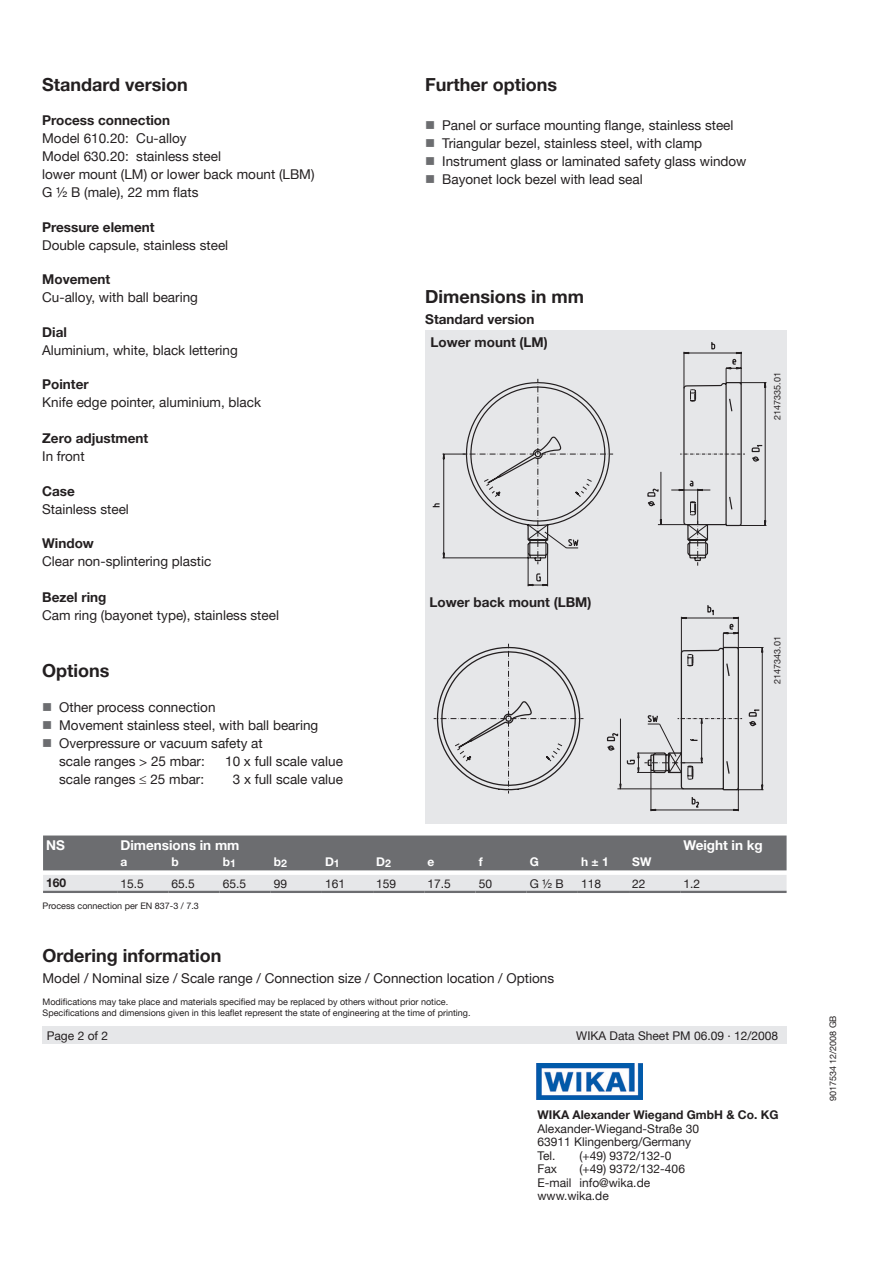
<style>
.page{position:relative;width:893px;height:1263px;background:#fff}
.page>*{position:absolute;margin:0;border:0;box-sizing:border-box;transform-origin:0 0}
.t1{font:700 18px "Helvetica Neue";color:#231f20}
.t2{font:13.5px/18px "Helvetica Neue";color:#231f20}
.t3{font:700 13.5px "Helvetica Neue";color:#231f20}
.t4{font:700 13.5px "Helvetica Neue";color:#fff}
.t5{font:13.5px/18px "Wingdings";color:#6c6d70;text-align:justify}
.t6{font:12px/13.5px "Helvetica Neue";color:#231f20}
.t7{font:700 12px "Helvetica Neue";color:#231f20}
.t8{font:700 12px "Helvetica Neue";color:#fff}
.t9{font:9px/10.5px "Helvetica Neue";color:#231f20}
</style>
<div class="page">
<img style="left:537px;top:1063px;width:105px;height:36px">
<div style="left:43px;top:1027px;width:744px;height:17px;background:#e6e7e9"></div>
<div style="left:425px;top:330px;width:362px;height:493px;background:#e6e7e9"></div>
<svg style="left:43px;top:835px;width:744px;height:56px;background:#9b9c9f"></svg>
<hr style="left:43px;top:891px;width:74px;height:2px;background:#6c6d70">
<hr style="left:117px;top:891px;width:51px;height:2px;background:#6c6d70">
<hr style="left:168px;top:891px;width:52px;height:2px;background:#6c6d70">
<hr style="left:220px;top:891px;width:51px;height:2px;background:#6c6d70">
<hr style="left:271px;top:891px;width:51px;height:2px;background:#6c6d70">
<hr style="left:322px;top:891px;width:51px;height:2px;background:#6c6d70">
<hr style="left:373px;top:891px;width:51px;height:2px;background:#6c6d70">
<hr style="left:424px;top:891px;width:51px;height:2px;background:#6c6d70">
<hr style="left:475px;top:891px;width:52px;height:2px;background:#6c6d70">
<hr style="left:527px;top:891px;width:51px;height:2px;background:#6c6d70">
<hr style="left:578px;top:891px;width:51px;height:2px;background:#6c6d70">
<hr style="left:629px;top:891px;width:51px;height:2px;background:#6c6d70">
<hr style="left:680px;top:891px;width:107px;height:2px;background:#6c6d70">
<svg style="left:527px;top:382px;width:240px;height:205px"></svg>
<svg style="left:432px;top:342px;width:331px;height:240px"></svg>
<svg style="left:650px;top:647px;width:114px;height:164px"></svg>
<svg style="left:436px;top:605px;width:325px;height:203px"></svg>
<h1 class="t1" style="left:42px;top:73px;width:147px">Standard version</h1>
<p class="t3" style="left:42px;top:112px;width:130px">Process connection</p>
<p class="t2" style="left:42px;top:129px;width:274px">Model 610.20: Cu-alloy<br>Model 630.20: stainless steel<br>lower mount (LM) or lower back mount (LBM)<br>G ½ B (male), 22 mm flats</p>
<p class="t3" style="left:42px;top:218px;width:114px">Pressure element</p>
<p class="t2" style="left:42px;top:236px;width:188px">Double capsule, stainless steel</p>
<p class="t3" style="left:42px;top:271px;width:69px">Movement</p>
<p class="t2" style="left:42px;top:288px;width:157px">Cu-alloy, with ball bearing</p>
<p class="t3" style="left:42px;top:323px;width:26px">Dial</p>
<p class="t2" style="left:42px;top:341px;width:197px">Aluminium, white, black lettering</p>
<p class="t3" style="left:42px;top:376px;width:48px">Pointer</p>
<p class="t2" style="left:42px;top:393px;width:220px">Knife edge pointer, aluminium, black</p>
<p class="t3" style="left:42px;top:430px;width:108px">Zero adjustment</p>
<p class="t2" style="left:42px;top:447px;width:44px">In front</p>
<p class="t3" style="left:42px;top:482px;width:34px">Case</p>
<p class="t2" style="left:42px;top:500px;width:88px">Stainless steel</p>
<p class="t3" style="left:42px;top:535px;width:53px">Window</p>
<p class="t2" style="left:42px;top:552px;width:171px">Clear non-splintering plastic</p>
<p class="t3" style="left:42px;top:589px;width:66px">Bezel ring</p>
<p class="t2" style="left:42px;top:606px;width:238px">Cam ring (bayonet type), stainless steel</p>
<h1 class="t1" style="left:42px;top:660px;width:69px">Options</h1>
<p class="t2" style="left:59px;top:698px;width:261px">Other process connection<br>Movement stainless steel, with ball bearing<br>Overpressure or vacuum safety at<br>scale ranges &gt; 25 mbar:</p>
<p class="t5" style="left:42px;top:698px;width:12px">■ ■ ■</p>
<p class="t2" style="left:225px;top:752px;width:119px">10 x full scale value</p>
<p class="t2" style="left:59px;top:770px;width:146px">scale ranges ≤ 25 mbar:</p>
<p class="t2" style="left:233px;top:770px;width:112px">3 x full scale value</p>
<h1 class="t1" style="left:425px;top:73px;width:134px">Further options</h1>
<p class="t2" style="left:442px;top:116px;width:306px">Panel or surface mounting flange, stainless steel Triangular bezel, stainless steel, with clamp Instrument glass or laminated safety glass window Bayonet lock bezel with lead seal</p>
<p class="t5" style="left:425px;top:116px;width:12px">■ ■ ■ ■</p>
<h1 class="t1" style="left:425px;top:286px;width:160px">Dimensions in mm</h1>
<p class="t3" style="left:425px;top:311px;width:111px">Standard version</p>
<p class="t3" style="left:431px;top:333px;width:119px">Lower mount (LM)</p>
<p class="t9" style="left:772px;top:420px;width:49px;rotate:-90deg">2147335.01</p>
<p class="t3" style="left:429px;top:594px;width:163px">Lower back mount (LBM)</p>
<p class="t9" style="left:772px;top:683px;width:49px;rotate:-90deg">2147343.01</p>
<p class="t4" style="left:46px;top:836px;width:20px">NS</p>
<p class="t4" style="left:120px;top:836px;width:121px">Dimensions in mm</p>
<p class="t4" style="left:683px;top:836px;width:81px">Weight in kg</p>
<p class="t8" style="left:120px;top:854px;width:8px">a</p>
<p class="t8" style="left:172px;top:854px;width:9px">b</p>
<p class="t8" style="left:223px;top:854px;width:15px">b<sub>1</sub></p>
<p class="t8" style="left:274px;top:854px;width:15px">b<sub>2</sub></p>
<p class="t8" style="left:325px;top:854px;width:16px">D<sub>1</sub></p>
<p class="t8" style="left:376px;top:854px;width:16px">D<sub>2</sub></p>
<p class="t8" style="left:427px;top:854px;width:8px">e</p>
<p class="t8" style="left:479px;top:854px;width:5px">f</p>
<p class="t8" style="left:530px;top:854px;width:11px">G</p>
<p class="t8" style="left:581px;top:854px;width:29px">h ± 1</p>
<p class="t8" style="left:632px;top:854px;width:21px">SW</p>
<p class="t7" style="left:46px;top:876px;width:22px">160</p>
<p class="t6" style="left:120px;top:876px;width:25px">15.5</p>
<p class="t6" style="left:172px;top:876px;width:25px">65.5</p>
<p class="t6" style="left:223px;top:876px;width:25px">65.5</p>
<p class="t6" style="left:274px;top:876px;width:15px">99</p>
<p class="t6" style="left:325px;top:876px;width:22px">161</p>
<p class="t6" style="left:376px;top:876px;width:22px">159</p>
<p class="t6" style="left:427px;top:876px;width:25px">17.5</p>
<p class="t6" style="left:479px;top:876px;width:15px">50</p>
<p class="t6" style="left:530px;top:876px;width:36px">G ½ B</p>
<p class="t6" style="left:581px;top:876px;width:22px">118</p>
<p class="t6" style="left:632px;top:876px;width:15px">22</p>
<p class="t6" style="left:683px;top:876px;width:18px">1.2</p>
<p class="t9" style="left:43px;top:900px;width:158px">Process connection per EN 837-3 / 7.3</p>
<h1 class="t1" style="left:43px;top:944px;width:180px">Ordering information</h1>
<p class="t2" style="left:43px;top:969px;width:513px">Model / Nominal size / Scale range / Connection size / Connection location / Options</p>
<p class="t9" style="left:43px;top:996px;width:430px">Modifications may take place and materials specified may be replaced by others without prior notice.<br>Specifications and dimensions given in this leaflet represent the state of engineering at the time of printing.</p>
<p class="t6" style="left:47px;top:1029px;width:63px">Page 2 of 2</p>
<p class="t6" style="left:576px;top:1029px;width:203px">WIKA Data Sheet PM 06.09 ∙ 12/2008</p>
<p class="t7" style="left:537px;top:1107px;width:243px">WIKA Alexander Wiegand GmbH &amp; Co. KG</p>
<p class="t6" style="left:537px;top:1121px;width:163px">Alexander-Wiegand-Straße 30<br>63911 Klingenberg/Germany<br>Tel.</p>
<p class="t6" style="left:579px;top:1148px;width:94px">(+49) 9372/132-0</p>
<p class="t6" style="left:537px;top:1162px;width:149px;text-indent:42px">(+49) 9372/132-406<br>E-mail info@wika.de www.wika.de</p>
<p class="t6" style="left:537px;top:1162px;width:21px">Fax</p>
<p class="t9" style="left:828px;top:1101px;width:88px;rotate:-90deg">9017534 12/2008 GB</p>
</div>
